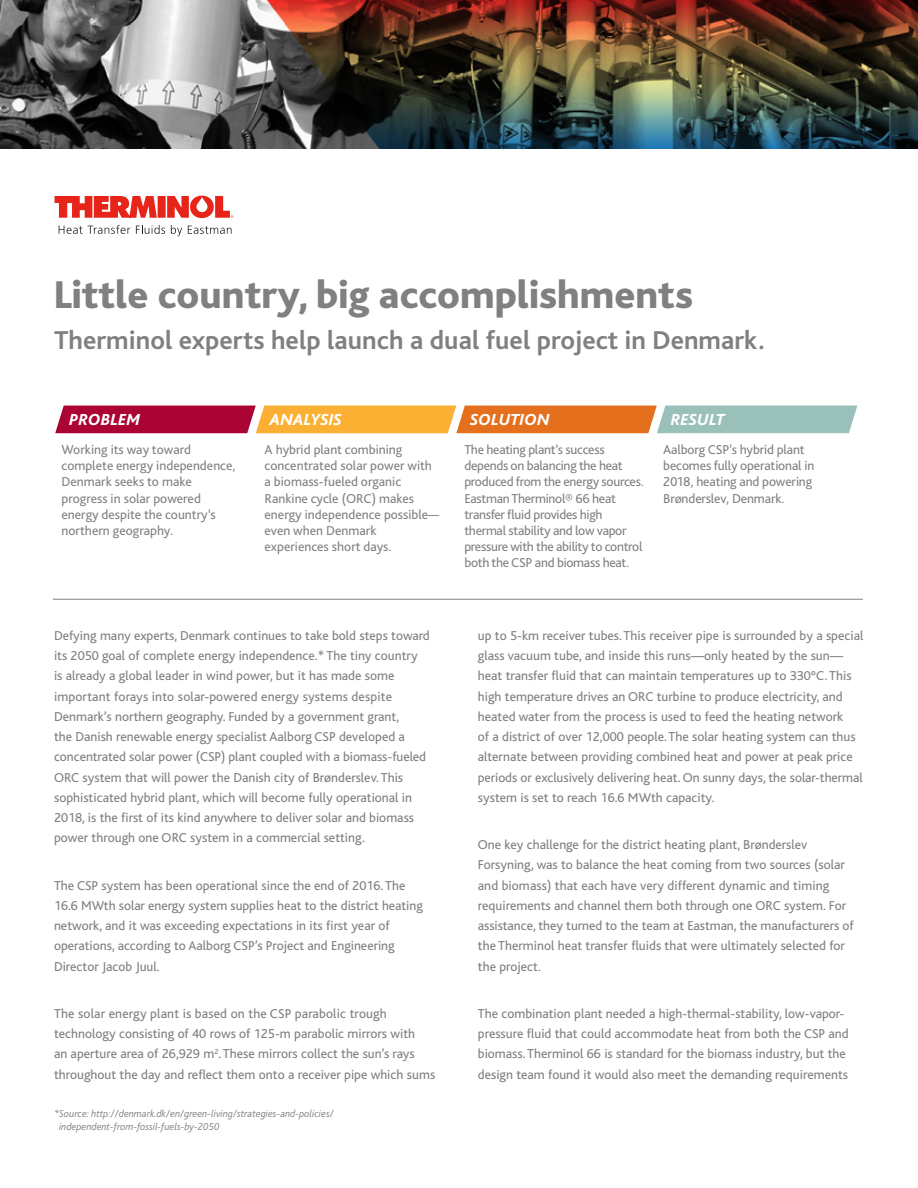
<style>
.page{position:relative;width:918px;height:1188px;background:#fff}
.page>*{position:absolute;margin:0;border:0;box-sizing:border-box;transform-origin:0 0}
.Page_Title{font:800 40.5px "Bliss";color:#808083}
.Page_Title-2{font:700 27px "Bliss";color:#808083}
.Heads{font:italic 800 16.8px "Bliss Pro";color:#fff}
.t1{font:13.5px/20.2px "Bliss";color:#808083}
.Heads-2{font:13.5px/16.2px "Bliss Pro";letter-spacing:-.01em;color:#808083}
.Footnotes{font:italic 300 10.5px/12.8px "Bliss Pro";color:#808083}
</style>
<div class="page">
<hr style="left:53px;top:599px;width:810px;height:1px;background:#808083">
<svg style="left:55px;top:406px;width:802px;height:27px;background:#ca7e56"></svg>
<svg style="left:59px;top:225px;width:71px;height:9px"></svg>
<svg style="left:136px;top:225px;width:29px;height:9px"></svg>
<svg style="left:171px;top:225px;width:11px;height:11px"></svg>
<svg style="left:188px;top:226px;width:44px;height:8px"></svg>
<svg style="left:55px;top:196px;width:178px;height:22px"></svg>
<img style="left:0;top:0;width:918px;height:149px">
<p class="Page_Title" style="left:54px;top:274px;width:641px">Little country, big accomplishments</p>
<p class="Page_Title-2" style="left:54px;top:326px;width:712px">Therminol experts help launch a dual fuel project in Denmark.</p>
<p class="Heads" style="left:69px;top:409px;width:73px">PROBLEM</p>
<p class="Heads-2" style="left:62px;top:441px;width:176px">Working its way toward complete energy independence,<br>Denmark seeks to make progress in solar powered energy despite the country’s northern geography.</p>
<p class="Heads" style="left:270px;top:409px;width:74px">ANALYSIS</p>
<p class="Heads-2" style="left:265px;top:441px;width:176px">A hybrid plant combining concentrated solar power with a biomass-fueled organic<br>Rankine cycle (ORC) makes energy independence possible— even when Denmark experiences short days.</p>
<p class="t1" style="left:54px;top:626px;width:377px">Defying many experts, Denmark continues to take bold steps toward its 2050 goal of complete energy independence.* The tiny country<br>is already a global leader in wind power, but it has made some important forays into solar-powered energy systems despite Denmark’s northern geography. Funded by a government grant,<br>the Danish renewable energy specialist Aalborg CSP developed a concentrated solar power (CSP) plant coupled with a biomass-fueled ORC system that will power the Danish city of Brønderslev. This sophisticated hybrid plant, which will become fully operational in 2018, is the first of its kind anywhere to deliver solar and biomass power through one ORC system in a commercial setting.</p>
<p class="t1" style="left:54px;top:875px;width:370px">The CSP system has been operational since the end of 2016. The 16.6 MWth solar energy system supplies heat to the district heating network, and it was exceeding expectations in its first year of operations, according to Aalborg CSP’s Project and Engineering Director Jacob Juul.</p>
<p class="t1" style="left:54px;top:1004px;width:383px">The solar energy plant is based on the CSP parabolic trough technology consisting of 40 rows of 125-m parabolic mirrors with<br>an aperture area of 26,929 m<sup>2</sup>. These mirrors collect the sun’s rays throughout the day and reflect them onto a receiver pipe which sums</p>
<p class="Footnotes" style="left:59px;top:1107px;width:276px;text-indent:-5px">*Source: http://denmark.dk/en/green-living/strategies-and-policies/ independent-from-fossil-fuels-by-2050</p>
<p class="Heads" style="left:470px;top:409px;width:81px">SOLUTION</p>
<p class="Heads-2" style="left:464px;top:441px;width:181px">The heating plant’s success depends on balancing the heat produced from the energy sources.<br>Eastman Therminol® 66 heat transfer fluid provides high thermal stability and low vapor pressure with the ability to control both the CSP and biomass heat.</p>
<p class="Heads" style="left:671px;top:409px;width:56px">RESULT</p>
<p class="Heads-2" style="left:663px;top:441px;width:153px">Aalborg CSP’s hybrid plant becomes fully operational in<br>2018, heating and powering<br>Brønderslev, Denmark.</p>
<p class="t1" style="left:478px;top:626px;width:387px">up to 5-km receiver tubes. This receiver pipe is surrounded by a special glass vacuum tube, and inside this runs—only heated by the sun— heat transfer fluid that can maintain temperatures up to 330°C. This high temperature drives an ORC turbine to produce electricity, and heated water from the process is used to feed the heating network<br>of a district of over 12,000 people. The solar heating system can thus alternate between providing combined heat and power at peak price periods or exclusively delivering heat. On sunny days, the solar-thermal system is set to reach 16.6 MWth capacity.</p>
<p class="t1" style="left:478px;top:835px;width:377px">One key challenge for the district heating plant, Brønderslev Forsyning, was to balance the heat coming from two sources (solar and biomass) that each have very different dynamic and timing requirements and channel them both through one ORC system. For assistance, they turned to the team at Eastman, the manufacturers of the Therminol heat transfer fluids that were ultimately selected for the project.</p>
<p class="t1" style="left:478px;top:1004px;width:372px">The combination plant needed a high-thermal-stability, low-vapor&shy;pressure fluid that could accommodate heat from both the CSP and biomass. Therminol 66 is standard for the biomass industry, but the design team found it would also meet the demanding requirements</p>
</div>
